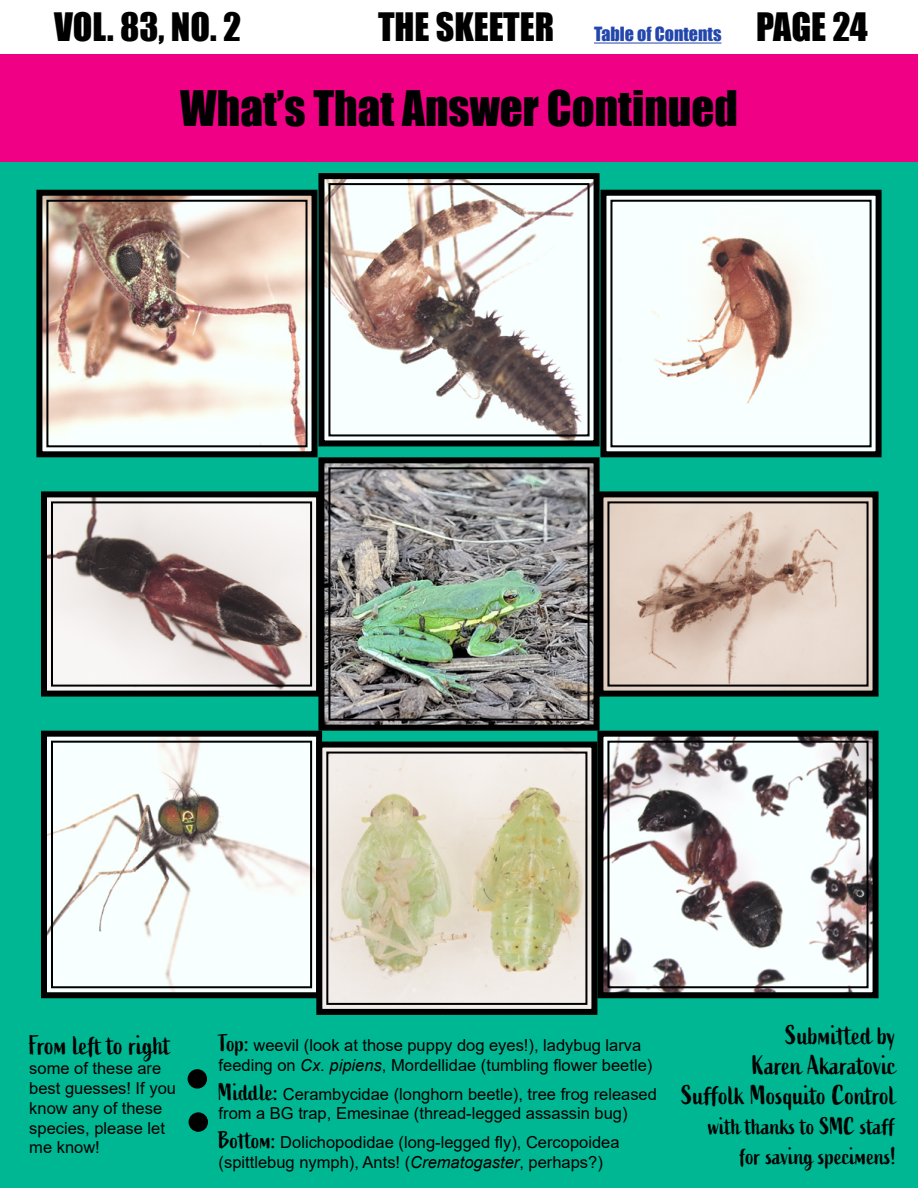
<style>
.page{position:relative;width:918px;height:1188px;background:#fff}
.page>*{position:absolute;margin:0;border:0;box-sizing:border-box;transform-origin:0 0}
.t1{font:45px "Impact";color:#000}
.t2{font:36px "Impact";color:#000}
.t3{font:27px/30px "Active";color:#000;text-align:right}
.t4{font:24px/30px "Active";color:#000;text-align:right}
.t5{font:16.5px/19.8px "Arial";color:#000}
.s1{font-size:18px;color:#2346ac}
.s2{font-family:"Active";font-size:24px}
.s3{font-style:italic}
</style>
<div class="page">
<hr style="left:594px;top:43px;width:127px;height:1px;background:#2346ac">
<div style="left:0;top:54px;width:918px;height:108px;background:#f00085"></div>
<div style="left:0;top:163px;width:918px;height:1025px;background:#00b794"></div>
<img style="left:36px;top:189px;width:282px;height:269px">
<div style="left:46px;top:200px;width:262px;height:247px;border:2px solid #000"></div>
<img style="left:315px;top:454px;width:285px;height:277px">
<div style="left:328px;top:467px;width:262px;height:254px;border:2px solid #000"></div>
<svg style="left:597px;top:189px;width:285px;height:271px;background:#d5d7d4"></svg>
<div style="left:610px;top:200px;width:262px;height:247px;border:2px solid #000"></div>
<svg style="left:41px;top:728px;width:284px;height:271px;background:#d9dfdd"></svg>
<div style="left:51px;top:741px;width:261px;height:247px;border:2px solid #000"></div>
<svg style="left:41px;top:488px;width:284px;height:212px;background:#a9a6a4"></svg>
<div style="left:51px;top:501px;width:261px;height:186px;border:2px solid #000"></div>
<svg style="left:594px;top:728px;width:285px;height:271px;background:#adaeae"></svg>
<div style="left:607px;top:741px;width:262px;height:247px;border:2px solid #000"></div>
<svg style="left:315px;top:173px;width:288px;height:276px;background:#b7b5b1"></svg>
<div style="left:328px;top:183px;width:262px;height:253px;border:2px solid #000"></div>
<svg style="left:313px;top:739px;width:287px;height:276px;background:#c6c3ae"></svg>
<div style="left:326px;top:752px;width:261px;height:253px;border:2px solid #000"></div>
<svg style="left:594px;top:488px;width:285px;height:212px;background:#bab0a3"></svg>
<div style="left:607px;top:501px;width:262px;height:186px;border:2px solid #000"></div>
<div style="left:188px;top:1070px;width:18px;height:18px;background:#000;border-radius:50%"></div>
<div style="left:188px;top:1069px;width:19px;height:20px;border:2px solid #000;border-radius:50%"></div>
<div style="left:189px;top:1113px;width:18px;height:18px;background:#000;border-radius:50%"></div>
<div style="left:189px;top:1112px;width:19px;height:20px;border:2px solid #000;border-radius:50%"></div>
<h2 class="t2" style="left:54px;top:-1px;width:189px">VOL. 83, NO. 2</h2>
<h2 class="t2" style="left:378px;top:-1px;width:491px">THE SKEETER <span class="s1">Table of Contents</span> PAGE 24</h2>
<h1 class="t1" style="left:180px;top:73px;width:559px">What’s That Answer Continued</h1>
<h3 class="t3" style="left:29px;top:1031px;width:143px">From left to right</h3>
<p class="t5" style="left:29px;top:1058px;width:148px">some of these are best guesses! If you know any of these species, please let me know!</p>
<p class="t5" style="left:219px;top:1035px;width:435px"><span class="s2">Top:</span> weevil (look at those puppy dog eyes!), ladybug larva feeding on <span class="s3">Cx. pipiens</span>, Mordellidae (tumbling flower beetle)</p>
<p class="t5" style="left:219px;top:1084px;width:440px"><span class="s2">Middle:</span> Cerambycidae (longhorn beetle), tree frog released from a BG trap, Emesinae (thread-legged assassin bug)</p>
<p class="t5" style="left:219px;top:1132px;width:402px"><span class="s2">Bottom:</span> Dolichopodidae (long-legged fly), Cercopoidea (spittlebug nymph), Ants! (<span class="s3">Crematogaster</span>, perhaps?)</p>
<h3 class="t3" style="left:681px;top:1021px;width:216px">Submitted by<br>Karen Akaratovic<br>Suffolk Mosquito Control</h3>
<h3 class="t4" style="left:709px;top:1112px;width:190px">with thanks to SMC staff for saving specimens!</h3>
</div>
